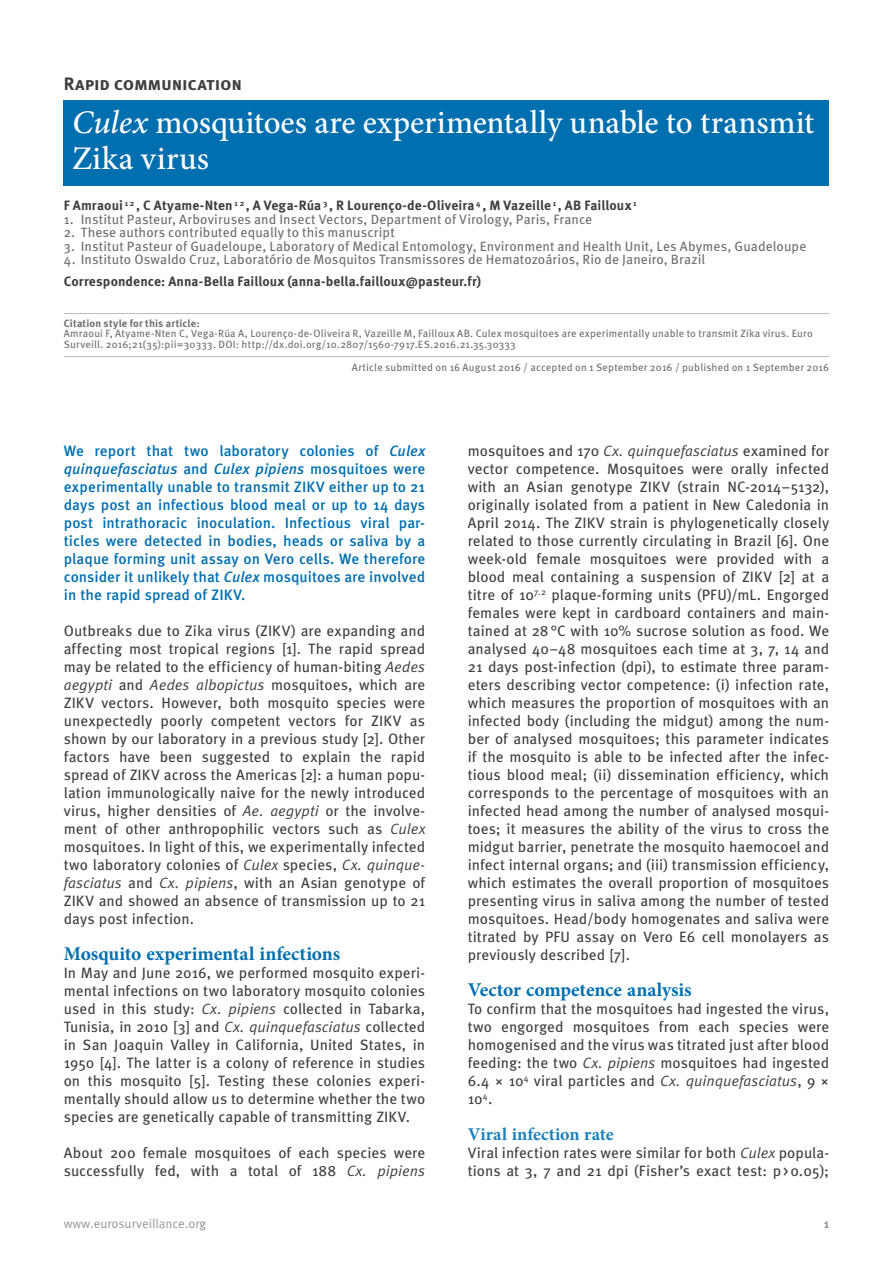
<style>
.page{position:relative;width:893px;height:1263px;background:#fff}
.page>*{position:absolute;margin:0;border:0;box-sizing:border-box;transform-origin:0 0}
.t1{font:500 33px/36px "Minion Pro";letter-spacing:-.005em;color:#fff}
.t2{font:700 19.5px "Minion Pro";letter-spacing:-.005em;color:#006faf}
.t3{font:700 18px "Meta Pro";letter-spacing:-.015em;color:#3e3e3f}
.t4{font:700 18px "Minion Pro";letter-spacing:.005em;color:#1a81bb}
.t5{font:15px/18px "Meta Pro";color:#3e3e3f;text-align:justify}
.t6{font:500 15px/18px "Meta Pro";color:#006faf;text-align:justify}
.t7{font:13.5px "Meta Pro";letter-spacing:.01em;color:#6c6d70}
.t8{font:700 13.5px "Meta Pro";letter-spacing:.01em;color:#3e3e3f}
.t9{font:12.75px "Meta Pro";color:#939598}
.t10{font:700 12.75px "Meta Pro";color:#939598}
.t11{font:10.5px/10.5px "Meta Pro";letter-spacing:.015em;color:#6c6d70}
.t12{font:700 10.5px "Meta Pro";letter-spacing:.015em;color:#6c6d70}
.s1{font-style:italic}
</style>
<div class="page">
<hr style="left:64px;top:313px;width:765px;height:1px;background:#bcbdc0">
<hr style="left:64px;top:356px;width:765px;height:1px;background:#bcbdc0">
<div style="left:64px;top:100px;width:765px;height:86px;background:#006faf"></div>
<p class="t3" style="left:64px;top:72px;width:180px">Rapid communication</p>
<h1 class="t1" style="left:72px;top:104px;width:744px"><span class="s1">Culex</span> mosquitoes are experimentally unable to transmit<br>Zika virus</h1>
<p class="t8" style="left:64px;top:197px;width:574px">F Amraoui <sup>1</sup> <sup>2</sup> , C Atyame-Nten <sup>1</sup> <sup>2</sup> , A Vega-Rúa <sup>3</sup> , R Lourenço-de-Oliveira <sup>4</sup> , M Vazeille <sup>1</sup> , AB Failloux <sup>1</sup></p>
<p class="t7" style="left:64px;top:211px;width:530px">1. Institut Pasteur, Arboviruses and Insect Vectors, Department of Virology, Paris, France</p>
<p class="t7" style="left:64px;top:224px;width:332px">2. These authors contributed equally to this manuscript</p>
<p class="t7" style="left:64px;top:238px;width:744px">3. Institut Pasteur of Guadeloupe, Laboratory of Medical Entomology, Environment and Health Unit, Les Abymes, Guadeloupe</p>
<p class="t7" style="left:64px;top:251px;width:643px">4. Instituto Oswaldo Cruz, Laboratório de Mosquitos Transmissores de Hematozoários, Rio de Janeiro, Brazil</p>
<p class="t8" style="left:64px;top:273px;width:419px">Correspondence: Anna-Bella Failloux (anna-bella.failloux@pasteur.fr)</p>
<p class="t12" style="left:64px;top:316px;width:137px">Citation style for this article:</p>
<p class="t11" style="left:64px;top:329px;width:750px">Amraoui F, Atyame-Nten C, Vega-Rúa A, Lourenço-de-Oliveira R, Vazeille M, Failloux AB. Culex mosquitoes are experimentally unable to transmit Zika virus. Euro<br>Surveill. 2016;21(35):pii=30333. DOI: http://dx.doi.org/10.2807/1560-7917.ES.2016.21.35.30333</p>
<p class="t11" style="left:352px;top:362px;width:479px">Article submitted on 16 August 2016 / accepted on 1 September 2016 / published on 1 September 2016</p>
<p class="t6" style="left:64px;top:442px;width:363px">We report that two laboratory colonies of <span class="s1">Culex quinquefasciatus</span> and <span class="s1">Culex pipiens</span> mosquitoes were experimentally unable to transmit ZIKV either up to 21 days post an infectious blood meal or up to 14 days post intrathoracic inoculation. Infectious viral par&shy;ticles were detected in bodies, heads or saliva by a plaque forming unit assay on Vero cells. We therefore consider it unlikely that <span class="s1">Culex</span> mosquitoes are involved in the rapid spread of ZIKV.</p>
<p class="t5" style="left:64px;top:622px;width:363px">Outbreaks due to Zika virus (ZIKV) are expanding and affecting most tropical regions [1]. The rapid spread may be related to the efficiency of human-biting <span class="s1">Aedes aegypti</span> and <span class="s1">Aedes albopictus</span> mosquitoes, which are ZIKV vectors. However, both mosquito species were unexpectedly poorly competent vectors for ZIKV as shown by our laboratory in a previous study [2]. Other factors have been suggested to explain the rapid spread of ZIKV across the Americas [2]: a human popu&shy;lation immunologically naive for the newly introduced virus, higher densities of <span class="s1">Ae. aegypti</span> or the involve&shy;ment of other anthropophilic vectors such as <span class="s1">Culex </span>mosquitoes. In light of this, we experimentally infected two laboratory colonies of <span class="s1">Culex</span> species, <span class="s1">Cx. quinque&shy;fasciatus</span> and <span class="s1">Cx. pipiens</span>, with an Asian genotype of ZIKV and showed an absence of transmission up to 21 days post infection.</p>
<h2 class="t2" style="left:64px;top:940px;width:278px">Mosquito experimental infections</h2>
<p class="t5" style="left:64px;top:964px;width:363px">In May and June 2016, we performed mosquito experi&shy;mental infections on two laboratory mosquito colonies used in this study: <span class="s1">Cx. pipiens</span> collected in Tabarka, Tunisia, in 2010 [3] and <span class="s1">Cx. quinquefasciatus</span> collected in San Joaquin Valley in California, United States, in 1950 [4]. The latter is a colony of reference in studies on this mosquito [5]. Testing these colonies experi&shy;mentally should allow us to determine whether the two species are genetically capable of transmitting ZIKV.</p>
<p class="t5" style="left:64px;top:1144px;width:363px">About 200 female mosquitoes of each species were successfully fed, with a total of 188 <span class="s1">Cx. pipiens</span></p>
<p class="t5" style="left:468px;top:442px;width:363px">mosquitoes and 170 <span class="s1">Cx. quinquefasciatus</span> examined for vector competence. Mosquitoes were orally infected with an Asian genotype ZIKV (strain NC-2014–5132), originally isolated from a patient in New Caledonia in April 2014. The ZIKV strain is phylogenetically closely related to those currently circulating in Brazil [6]. One week-old female mosquitoes were provided with a blood meal containing a suspension of ZIKV [2] at a titre of 10<sup>7.2</sup> plaque-forming units (PFU)/mL. Engorged females were kept in cardboard containers and main&shy;tained at 28°C with 10% sucrose solution as food. We analysed 40–48 mosquitoes each time at 3, 7, 14 and 21 days post-infection (dpi), to estimate three param&shy;eters describing vector competence: (i) infection rate, which measures the proportion of mosquitoes with an infected body (including the midgut) among the num&shy;ber of analysed mosquitoes; this parameter indicates if the mosquito is able to be infected after the infec&shy;tious blood meal; (ii) dissemination efficiency, which corresponds to the percentage of mosquitoes with an infected head among the number of analysed mosqui&shy;toes; it measures the ability of the virus to cross the midgut barrier, penetrate the mosquito haemocoel and infect internal organs; and (iii) transmission efficiency, which estimates the overall proportion of mosquitoes presenting virus in saliva among the number of tested mosquitoes. Head/body homogenates and saliva were titrated by PFU assay on Vero E6 cell monolayers as previously described [7].</p>
<h2 class="t2" style="left:468px;top:976px;width:225px">Vector competence analysis</h2>
<p class="t5" style="left:468px;top:1000px;width:363px">To confirm that the mosquitoes had ingested the virus, two engorged mosquitoes from each species were homogenised and the virus was titrated just after blood feeding: the two <span class="s1">Cx. pipiens</span> mosquitoes had ingested 6.4 × 10<sup>4</sup> viral particles and <span class="s1">Cx. quinquefasciatus</span>, 9 × 10<sup>4</sup>.</p>
<p class="t4" style="left:468px;top:1121px;width:147px">Viral infection rate</p>
<p class="t5" style="left:468px;top:1144px;width:363px">Viral infection rates were similar for both <span class="s1">Culex</span> popula&shy;tions at 3, 7 and 21 dpi (Fisher’s exact test: p&gt;0.05);</p>
<p class="t9" style="left:64px;top:1215px;width:144px">www.eurosurveillance.org</p>
<p class="t10" style="left:824px;top:1215px;width:7px">1</p>
</div>
